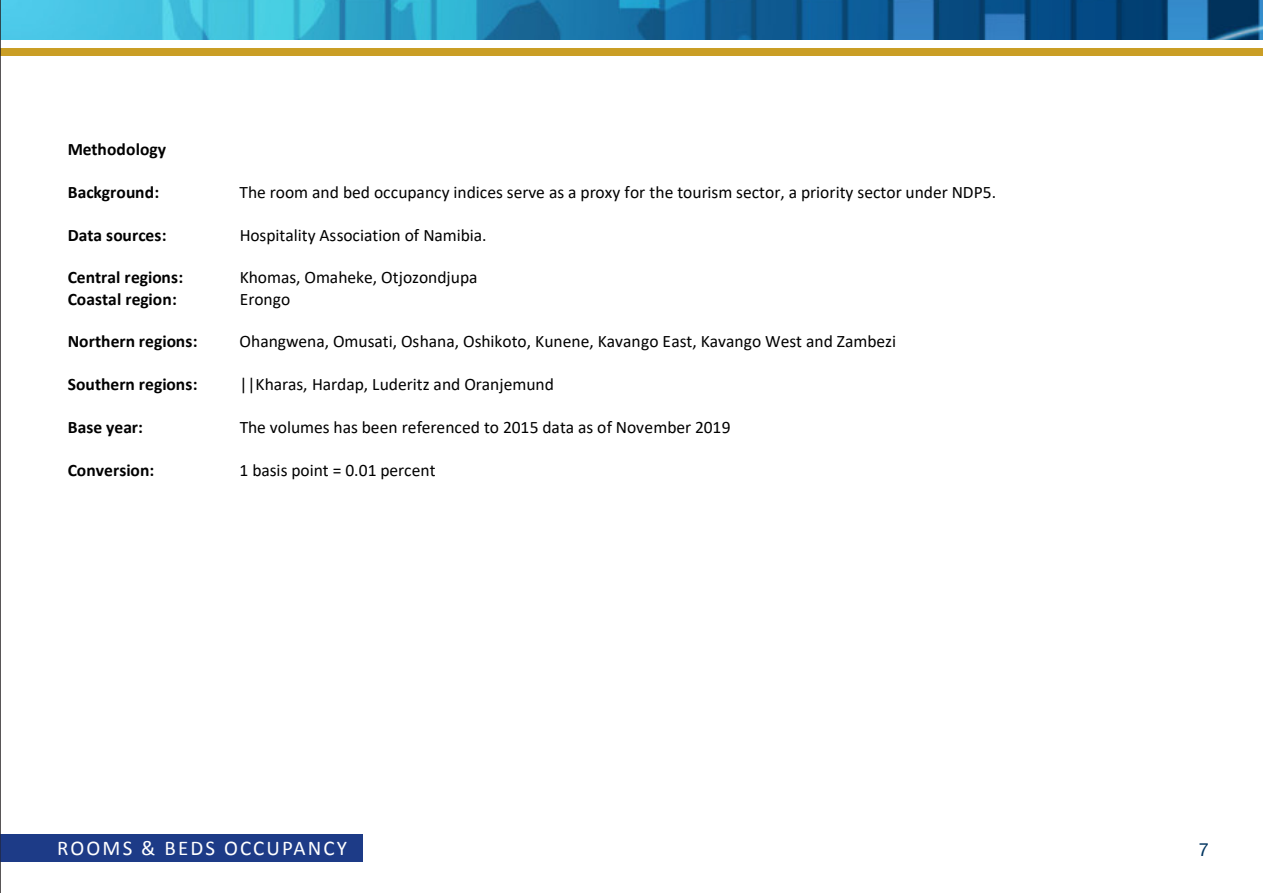
<style>
.page{position:relative;width:1263px;height:893px;background:#fff}
.page>*{position:absolute;margin:0;border:0;box-sizing:border-box;transform-origin:0 0}
.t1{font:21px "Calibri";letter-spacing:.1em;color:#fff}
.t2{font:18px "Helvetica Neue";color:#023560}
.t3{font:17.55px "Calibri";color:#000}
.t4{font:700 17.55px "Calibri";letter-spacing:.005em;color:#000}
</style>
<div class="page">
<img style="left:1px;top:0;width:1262px;height:39px">
<div style="left:0;top:49px;width:1263px;height:7px;background:#ca9e25"></div>
<div style="left:0;top:834px;width:363px;height:27px;background:#1d3b87"></div>
<hr style="left:0;top:0;width:1px;height:893px;background:#231f20">
<p class="t4" style="left:68px;top:137px;width:100px">Methodology</p>
<p class="t4" style="left:68px;top:179px;width:93px">Background:</p>
<p class="t3" style="left:240px;top:180px;width:758px">The room and bed occupancy indices serve as a proxy for the tourism sector, a priority sector under NDP5.</p>
<p class="t4" style="left:68px;top:222px;width:100px">Data sources:</p>
<p class="t3" style="left:240px;top:223px;width:248px">Hospitality Association of Namibia.</p>
<p class="t4" style="left:68px;top:265px;width:117px">Central regions:</p>
<p class="t3" style="left:240px;top:265px;width:239px">Khomas, Omaheke, Otjozondjupa</p>
<p class="t4" style="left:68px;top:286px;width:111px">Coastal region:</p>
<p class="t3" style="left:240px;top:287px;width:52px">Erongo</p>
<p class="t4" style="left:68px;top:329px;width:131px">Northern regions:</p>
<p class="t3" style="left:240px;top:329px;width:658px">Ohangwena, Omusati, Oshana, Oshikoto, Kunene, Kavango East, Kavango West and Zambezi</p>
<p class="t4" style="left:68px;top:372px;width:131px">Southern regions:</p>
<p class="t3" style="left:240px;top:372px;width:316px">||Kharas, Hardap, Luderitz and Oranjemund</p>
<p class="t4" style="left:68px;top:414px;width:77px">Base year:</p>
<p class="t3" style="left:240px;top:415px;width:492px">The volumes has been referenced to 2015 data as of November 2019</p>
<p class="t4" style="left:68px;top:457px;width:88px">Conversion:</p>
<p class="t3" style="left:240px;top:458px;width:197px">1 basis point = 0.01 percent</p>
<p class="t1" style="left:57px;top:833px;width:291px">ROOMS &amp; BEDS OCCUPANCY</p>
<p class="t2" style="left:1199px;top:837px;width:12px">7</p>
</div>
